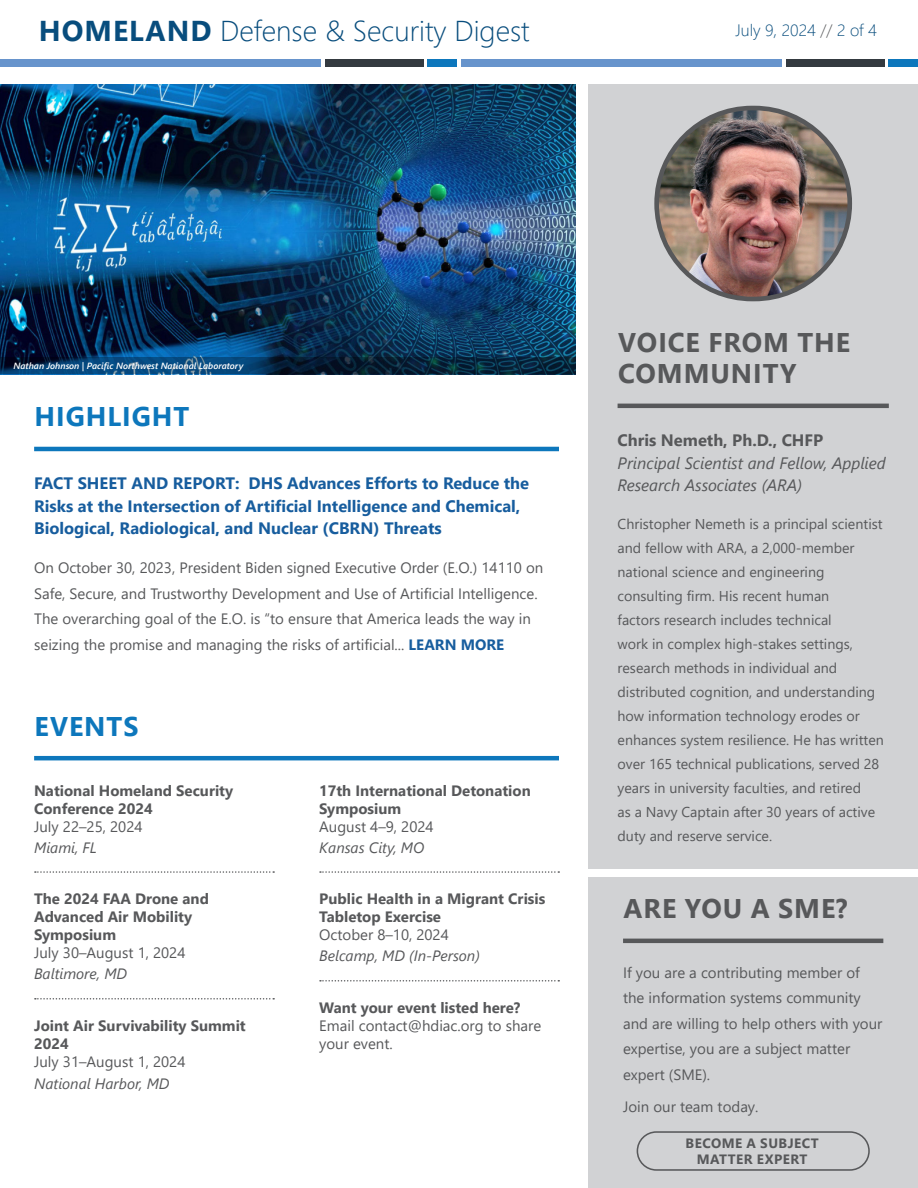
<style>
.page{position:relative;width:918px;height:1188px;background:#fff}
.page>*{position:absolute;margin:0;border:0;box-sizing:border-box;transform-origin:0 0}
.t1{font:300 28.65px "Segoe UI";color:#084d7d}
.Heading_1_-_Gray{font:700 27px/31.5px "Segoe UI";letter-spacing:.035em;color:#57585a}
.Heading_1_-_Blue{font:700 27px "Segoe UI";letter-spacing:.035em;color:#0d77bc}
.Heading_2_-_Green{font:700 16.5px/22.5px "Segoe UI";color:#175d9e}
.Heading_2_-_Grey{font:italic 16.5px/22.5px "Segoe UI";color:#57585a}
.t2{font:300 16.5px "Segoe UI";color:#084d7d}
.Copy{font:15px/25.5px "Segoe UI";color:#57585a}
.Events_Header{font:700 15px/18px "Segoe UI";color:#57585a}
.event_details{font:15px/18px "Segoe UI";color:#57585a}
.event_details_underlined{font:italic 15px "Segoe UI";color:#57585a}
.event_details-2{font:italic 15px "Segoe UI";color:#57585a}
.Copy-2{font:14.25px/24px "Segoe UI";color:#57585a}
.Grey_Button_Text{font:700 13.5px/16.2px "Segoe UI";letter-spacing:.035em;color:#57585a;text-align:center}
.Image_Source{font:italic 600 9px "Segoe UI";color:#fff}
.s1{font-weight:700}
.s2{color:#57585a}
.s3{font-weight:700;color:#175d9e}
.s4{font-weight:700;font-style:normal}
</style>
<div class="page">
<div style="left:588px;top:878px;width:330px;height:310px;background:#d1d2d4"></div>
<div style="left:637px;top:1131px;width:233px;height:40px;border:2px solid #57585a;border-radius:19px"></div>
<div style="left:588px;top:85px;width:330px;height:784px;background:#d1d2d4"></div>
<img style="left:0;top:85px;width:576px;height:272px">
<svg style="left:0;top:357px;width:576px;height:17px;background:#083254"></svg>
<hr style="left:34px;top:447px;width:525px;height:4px;background:#0d77bc">
<svg style="left:320px;top:871px;width:239px;height:2px"></svg>
<svg style="left:320px;top:980px;width:239px;height:2px"></svg>
<svg style="left:35px;top:871px;width:239px;height:2px"></svg>
<svg style="left:35px;top:998px;width:239px;height:2px"></svg>
<hr style="left:34px;top:756px;width:525px;height:4px;background:#0d77bc">
<hr style="left:618px;top:404px;width:271px;height:4px;background:#57585a">
<img style="left:657px;top:108px;width:193px;height:191px;border-radius:95px">
<div style="left:654px;top:106px;width:198px;height:195px;border:5px solid #57585a;border-radius:95px"></div>
<hr style="left:623px;top:939px;width:260px;height:4px;background:#57585a">
<div style="left:0;top:59px;width:321px;height:7px;background:#6794cc"></div>
<div style="left:325px;top:59px;width:99px;height:7px;background:#343a40"></div>
<div style="left:428px;top:59px;width:29px;height:7px;background:#0d77bc"></div>
<div style="left:461px;top:59px;width:320px;height:7px;background:#6794cc"></div>
<div style="left:786px;top:59px;width:99px;height:7px;background:#343a40"></div>
<div style="left:888px;top:59px;width:30px;height:7px;background:#0d77bc"></div>
<h1 class="t1" style="left:39px;top:4px;width:492px"><span class="s1">HOMELAND</span> Defense &amp; Security Digest</h1>
<p class="t2" style="left:736px;top:15px;width:143px">July 9, 2024 <span class="s2">//</span> 2 of 4</p>
<p class="Image_Source" style="left:14px;top:357px;width:231px">Nathan Johnson | Pacific Northwest National Laboratory</p>
<p class="Heading_1_-_Blue" style="left:35px;top:391px;width:156px">HIGHLIGHT</p>
<p class="Heading_2_-_Green" style="left:34px;top:471px;width:497px">FACT SHEET AND REPORT: DHS Advances Efforts to Reduce the<br>Risks at the Intersection of Artificial Intelligence and Chemical,<br>Biological, Radiological, and Nuclear (CBRN) Threats</p>
<p class="Copy" style="left:34px;top:554px;width:511px">On October 30, 2023, President Biden signed Executive Order (E.O.) 14110 on Safe, Secure, and Trustworthy Development and Use of Artificial Intelligence.<br>The overarching goal of the E.O. is “to ensure that America leads the way in seizing the promise and managing the risks of artificial... <span class="s3">LEARN MORE</span></p>
<p class="Heading_1_-_Blue" style="left:35px;top:701px;width:105px">EVENTS</p>
<p class="Events_Header" style="left:34px;top:780px;width:201px">National Homeland Security<br>Conference 2024</p>
<p class="event_details" style="left:34px;top:816px;width:110px">July 22–25, 2024</p>
<p class="event_details_underlined" style="left:34px;top:833px;width:64px">Miami, FL</p>
<p class="Events_Header" style="left:34px;top:889px;width:176px">The 2024 FAA Drone and<br>Advanced Air Mobility<br>Symposium</p>
<p class="event_details" style="left:34px;top:943px;width:153px">July 30–August 1, 2024</p>
<p class="event_details_underlined" style="left:34px;top:960px;width:95px">Baltimore, MD</p>
<p class="Events_Header" style="left:34px;top:1016px;width:213px">Joint Air Survivability Summit<br>2024</p>
<p class="event_details" style="left:34px;top:1051px;width:153px">July 31–August 1, 2024</p>
<p class="event_details-2" style="left:34px;top:1069px;width:137px">National Harbor, MD</p>
<p class="Events_Header" style="left:319px;top:780px;width:213px">17th International Detonation<br>Symposium</p>
<p class="event_details" style="left:319px;top:816px;width:116px">August 4–9, 2024</p>
<p class="event_details_underlined" style="left:319px;top:833px;width:107px">Kansas City, MO</p>
<p class="Events_Header" style="left:319px;top:889px;width:228px">Public Health in a Migrant Crisis<br>Tabletop Exercise</p>
<p class="event_details" style="left:319px;top:925px;width:131px">October 8–10, 2024</p>
<p class="event_details_underlined" style="left:319px;top:942px;width:162px">Belcamp, MD (In-Person)</p>
<p class="Events_Header" style="left:319px;top:998px;width:203px">Want your event listed here?</p>
<p class="event_details" style="left:319px;top:1015px;width:224px">Email contact@hdiac.org to share your event.</p>
<p class="Heading_1_-_Gray" style="left:618px;top:324px;width:234px">VOICE FROM THE<br>COMMUNITY</p>
<p class="Heading_2_-_Grey" style="left:618px;top:427px;width:270px"><span class="s4">Chris Nemeth, Ph.D., CHFP<br></span>Principal Scientist and Fellow, Applied<br>Research Associates (ARA)</p>
<p class="Copy-2" style="left:618px;top:511px;width:268px">Christopher Nemeth is a principal scientist and fellow with ARA, a 2,000-member national science and engineering consulting firm. His recent human<br>factors research includes technical<br>work in complex high-stakes settings, research methods in individual and distributed cognition, and understanding how information technology erodes or enhances system resilience. He has written over 165 technical publications, served 28 years in university faculties, and retired<br>as a Navy Captain after 30 years of active duty and reserve service.</p>
<p class="Heading_1_-_Gray" style="left:624px;top:891px;width:226px">ARE YOU A SME?</p>
<p class="Copy" style="left:623px;top:958px;width:261px">If you are a contributing member of the information systems community and are willing to help others with your expertise, you are a subject matter expert (SME).</p>
<p class="Copy" style="left:623px;top:1092px;width:137px">Join our team today.</p>
<p class="Grey_Button_Text" style="left:686px;top:1134px;width:135px">BECOME A SUBJECT<br>MATTER EXPERT</p>
</div>
